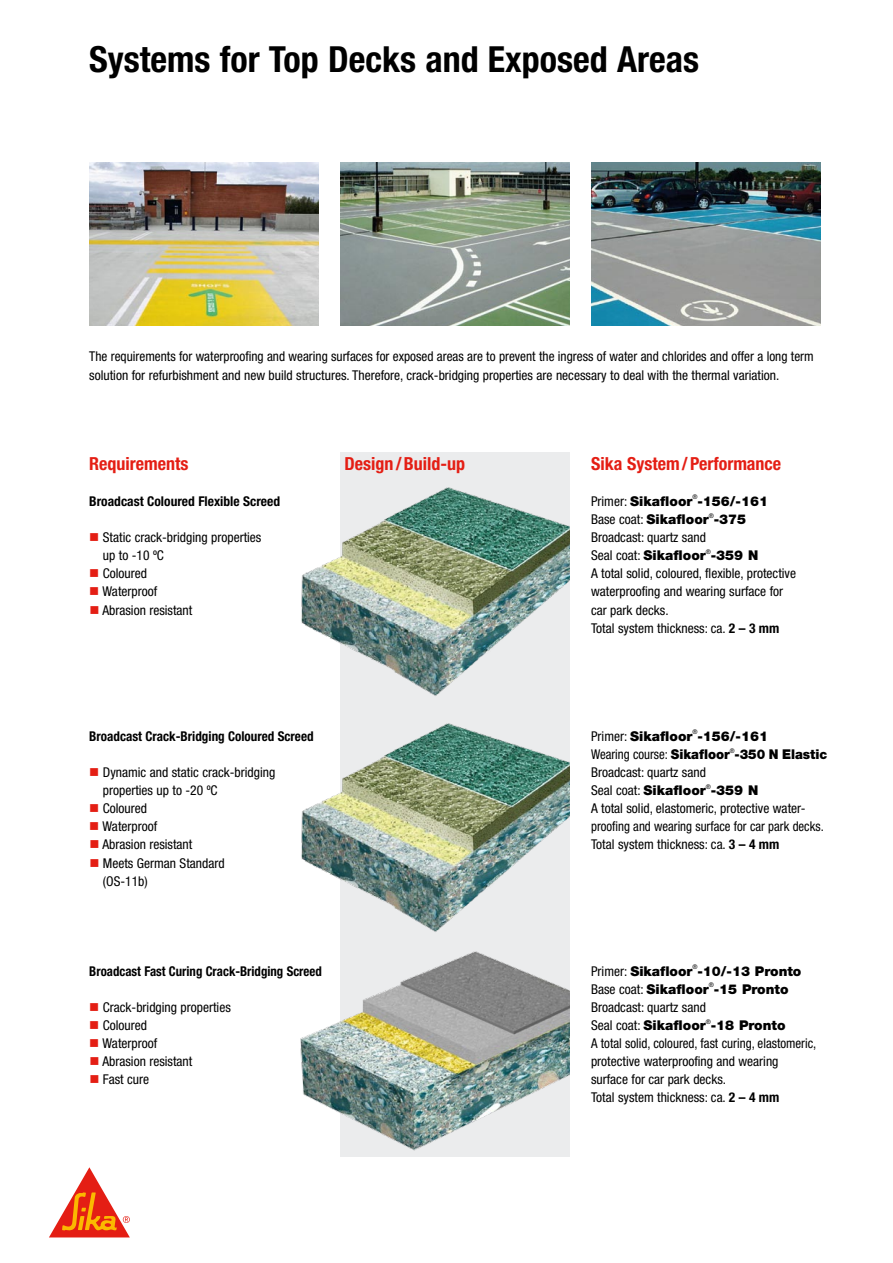
<style>
.page{position:relative;width:893px;height:1263px;background:#fff}
.page>*{position:absolute;margin:0;border:0;box-sizing:border-box;transform-origin:0 0}
.t1{font:700 condensed 36px "Helvetica Neue LT Pro";color:#000}
.t2{font:700 condensed 18px "Helvetica Neue LT Pro";color:#e41e14}
.t3{font:condensed 13.5px/18.1px "Helvetica Neue LT Pro";color:#000}
.t4{font:condensed 13.5px/18px "Helvetica Neue LT Pro";color:#000;scale:.96 1}
.t5{font:900 13.5px "Helvetica Neue LT Pro";color:#000}
.t6{font:700 condensed 13.5px "Helvetica Neue LT Pro";color:#000}
.t7{font:700 condensed 13.5px "Helvetica Neue LT Pro";color:#000;scale:.95 1}
.t8{font:900 13.5px "Helvetica Neue LT Pro";color:#000;scale:.95 1}
.t9{font:condensed 6.45px "Helvetica Neue LT Pro";color:#000}
.t10{font:condensed 6.45px "Helvetica Neue LT Pro";color:#000;scale:.95 1}
.s1{color:#e41e14}
.s2{font-weight:400;font-stretch:condensed}
.s3{font-weight:900;font-stretch:normal}
.s4{font-weight:700}
</style>
<div class="page">
<div style="left:340px;top:452px;width:230px;height:705px;background:#ebeced"></div>
<img style="left:591px;top:163px;width:230px;height:162px">
<img style="left:89px;top:163px;width:230px;height:162px">
<img style="left:340px;top:163px;width:230px;height:162px">
<img style="left:300px;top:951px;width:270px;height:200px">
<svg style="left:49px;top:1167px;width:81px;height:70px"></svg>
<img style="left:301px;top:487px;width:269px;height:209px">
<img style="left:301px;top:723px;width:269px;height:209px">
<h1 class="t1" style="left:89px;top:38px;width:611px">Systems for Top Decks and Exposed Areas</h1>
<p class="t3" style="left:89px;top:347px;width:726px">The requirements for waterproofing and wearing surfaces for exposed areas are to prevent the ingress of water and chlorides and offer a long term solution for refurbishment and new build structures. Therefore, crack-bridging properties are necessary to deal with the thermal variation.</p>
<h2 class="t2" style="left:89px;top:453px;width:101px">Requirements</h2>
<h2 class="t2" style="left:591px;top:453px;width:192px">Sika System/Performance</h2>
<h2 class="t2" style="left:344px;top:453px;width:122px">Design /Build-up</h2>
<p class="t6" style="left:89px;top:493px;width:192px">Broadcast Coloured Flexible Screed</p>
<p class="t3" style="left:103px;top:528px;width:160px;text-indent:-14px"><span class="s1">■</span> Static crack-bridging properties up to -10 ºC</p>
<p class="t3" style="left:89px;top:564px;width:59px"><span class="s1">■</span> Coloured</p>
<p class="t3" style="left:89px;top:582px;width:69px"><span class="s1">■</span> Waterproof</p>
<p class="t3" style="left:89px;top:600px;width:105px"><span class="s1">■</span> Abrasion resistant</p>
<p class="t6" style="left:89px;top:728px;width:226px">Broadcast Crack-Bridging Coloured Screed</p>
<p class="t3" style="left:103px;top:763px;width:174px;text-indent:-14px"><span class="s1">■</span> Dynamic and static crack-bridging properties up to -20 ºC</p>
<p class="t3" style="left:89px;top:799px;width:59px"><span class="s1">■</span> Coloured</p>
<p class="t3" style="left:89px;top:817px;width:69px"><span class="s1">■</span> Waterproof</p>
<p class="t3" style="left:89px;top:835px;width:105px"><span class="s1">■</span> Abrasion resistant</p>
<p class="t3" style="left:103px;top:853px;width:123px;text-indent:-14px"><span class="s1">■</span> Meets German Standard (OS-11b)</p>
<p class="t7" style="left:89px;top:963px;width:246px">Broadcast Fast Curing Crack-Bridging Screed</p>
<p class="t3" style="left:89px;top:998px;width:143px"><span class="s1">■</span> Crack-bridging properties</p>
<p class="t3" style="left:89px;top:1016px;width:59px"><span class="s1">■</span> Coloured</p>
<p class="t3" style="left:89px;top:1034px;width:69px"><span class="s1">■</span> Waterproof</p>
<p class="t3" style="left:89px;top:1052px;width:105px"><span class="s1">■</span> Abrasion resistant</p>
<p class="t3" style="left:89px;top:1070px;width:61px"><span class="s1">■</span> Fast cure</p>
<p class="t9" style="left:692px;top:493px;width:7px">®</p>
<p class="t5" style="left:591px;top:511px;width:157px"><span class="s2">Base coat:</span> Sikafloor -375</p>
<p class="t5" style="left:591px;top:493px;width:179px"><span class="s2">Primer:</span> Sikafloor -156/-161</p>
<p class="t9" style="left:709px;top:511px;width:7px">®</p>
<p class="t3" style="left:591px;top:528px;width:169px">Broadcast: quartz sand<br>Seal coat: <span class="s3">Sikafloor -359 N</span></p>
<p class="t9" style="left:706px;top:548px;width:7px">®</p>
<p class="t3" style="left:591px;top:564px;width:206px">A total solid, coloured, flexible, protective waterproofing and wearing surface for car park decks.<br>Total system thickness: ca. <span class="s4">2 – 3 mm</span></p>
<p class="t9" style="left:692px;top:728px;width:7px">®</p>
<p class="t8" style="left:591px;top:746px;width:250px"><span class="s2">Wearing course:</span> Sikafloor -350 N Elastic</p>
<p class="t5" style="left:591px;top:728px;width:179px"><span class="s2">Primer:</span> Sikafloor -156/-161</p>
<p class="t10" style="left:730px;top:746px;width:7px">®</p>
<p class="t3" style="left:591px;top:763px;width:169px">Broadcast: quartz sand<br>Seal coat: <span class="s3">Sikafloor -359 N</span></p>
<p class="t9" style="left:706px;top:782px;width:7px">®</p>
<p class="t3" style="left:591px;top:799px;width:234px">A total solid, elastomeric, protective water&shy;proofing and wearing surface for car park decks.<br>Total system thickness: ca. <span class="s4">3 – 4 mm</span></p>
<p class="t9" style="left:692px;top:963px;width:7px">®</p>
<p class="t5" style="left:591px;top:981px;width:199px"><span class="s2">Base coat:</span> Sikafloor -15 Pronto</p>
<p class="t5" style="left:591px;top:963px;width:212px"><span class="s2">Primer:</span> Sikafloor -10/-13 Pronto</p>
<p class="t9" style="left:709px;top:981px;width:7px">®</p>
<p class="t3" style="left:591px;top:998px;width:196px">Broadcast: quartz sand<br>Seal coat: <span class="s3">Sikafloor -18 Pronto</span></p>
<p class="t9" style="left:706px;top:1017px;width:7px">®</p>
<p class="t4" style="left:591px;top:1034px;width:236px">A total solid, coloured, fast curing, elastomeric, protective waterproofing and wearing surface for car park decks.<br>Total system thickness: ca. <span class="s4">2 – 4 mm</span></p>
</div>
